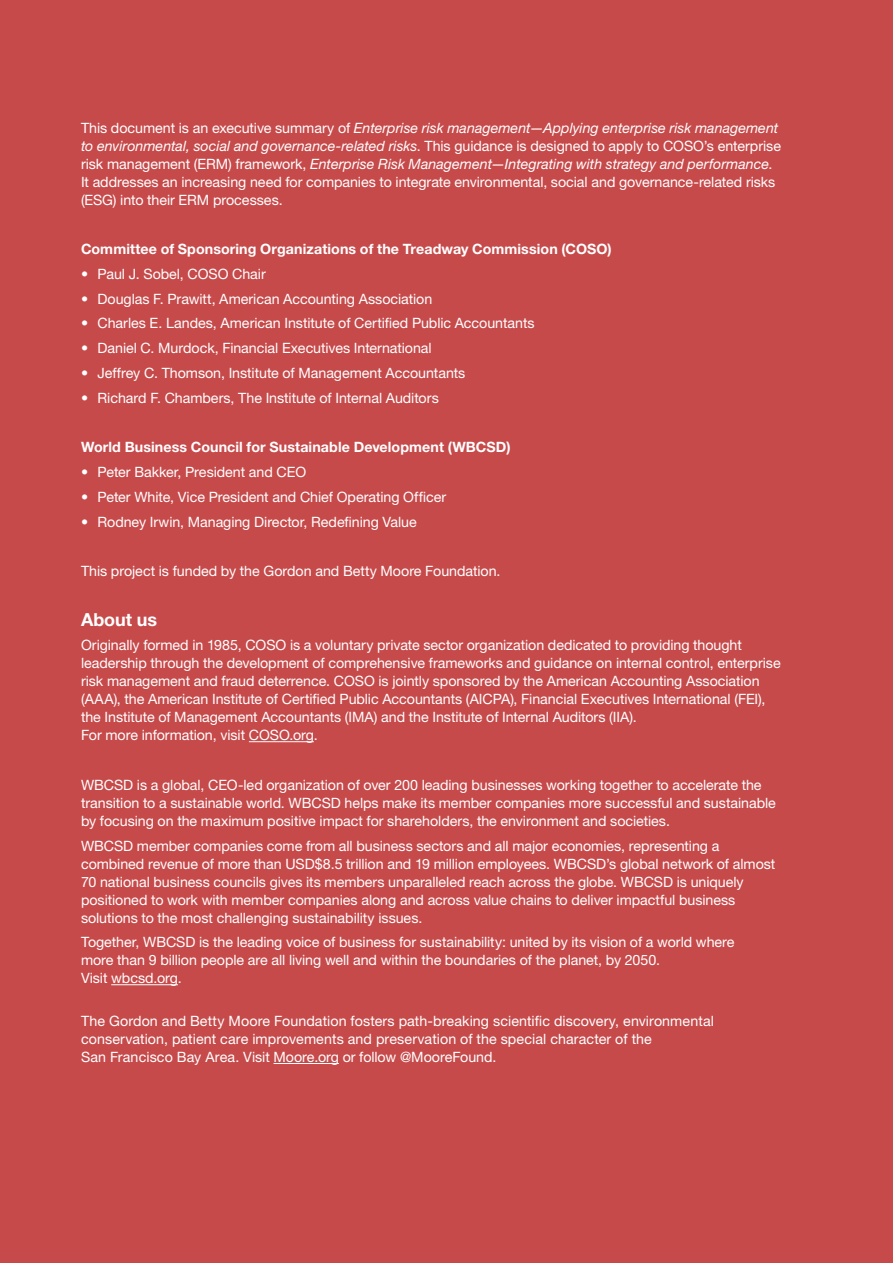
<style>
.page{position:relative;width:893px;height:1263px;background:#c74a4b}
.page>*{position:absolute;margin:0;border:0;box-sizing:border-box;transform-origin:0 0}
.t1{font:700 18px "Helvetica Neue LT";color:#fff}
.t2{font:14.25px/18px "Helvetica Neue LT";letter-spacing:-.005em;color:#fff}
.t3{font:700 14.25px "Helvetica Neue LT";letter-spacing:.005em;color:#fff}
.s1{font-style:italic}
</style>
<div class="page">
<hr style="left:249px;top:741px;width:65px;height:1px;background:#fff">
<hr style="left:111px;top:984px;width:67px;height:1px;background:#fff">
<hr style="left:274px;top:1063px;width:65px;height:1px;background:#fff">
<p class="t2" style="left:81px;top:118px;width:702px">This document is an executive summary of <span class="s1">Enterprise risk management—Applying enterprise risk management to environmental, social and governance-related risks</span>. This guidance is designed to apply to COSO’s enterprise risk management (ERM) framework, <span class="s1">Enterprise Risk Management—Integrating with strategy and performance</span>.<br>It addresses an increasing need for companies to integrate environmental, social and governance-related risks (ESG) into their ERM processes.</p>
<p class="t3" style="left:81px;top:240px;width:532px">Committee of Sponsoring Organizations of the Treadway Commission (COSO)</p>
<p class="t2" style="left:81px;top:265px;width:186px">• Paul J. Sobel, COSO Chair</p>
<p class="t2" style="left:81px;top:289px;width:353px">• Douglas F. Prawitt, American Accounting Association</p>
<p class="t2" style="left:81px;top:314px;width:455px">• Charles E. Landes, American Institute of Certified Public Accountants</p>
<p class="t2" style="left:81px;top:339px;width:352px">• Daniel C. Murdock, Financial Executives International</p>
<p class="t2" style="left:81px;top:364px;width:386px">• Jeffrey C. Thomson, Institute of Management Accountants</p>
<p class="t2" style="left:81px;top:388px;width:359px">• Richard F. Chambers, The Institute of Internal Auditors</p>
<p class="t3" style="left:81px;top:438px;width:431px">World Business Council for Sustainable Development (WBCSD)</p>
<p class="t2" style="left:81px;top:463px;width:227px">• Peter Bakker, President and CEO</p>
<p class="t2" style="left:81px;top:487px;width:367px">• Peter White, Vice President and Chief Operating Officer</p>
<p class="t2" style="left:81px;top:512px;width:337px">• Rodney Irwin, Managing Director, Redefining Value</p>
<p class="t2" style="left:81px;top:562px;width:421px">This project is funded by the Gordon and Betty Moore Foundation.</p>
<p class="t1" style="left:81px;top:608px;width:78px">About us</p>
<p class="t2" style="left:81px;top:636px;width:701px">Originally formed in 1985, COSO is a voluntary private sector organization dedicated to providing thought leadership through the development of comprehensive frameworks and guidance on internal control, enterprise risk management and fraud deterrence. COSO is jointly sponsored by the American Accounting Association (AAA), the American Institute of Certified Public Accountants (AICPA), Financial Executives International (FEI), the Institute of Management Accountants (IMA) and the Institute of Internal Auditors (IIA).<br>For more information, visit COSO.org.</p>
<p class="t2" style="left:81px;top:775px;width:696px">WBCSD is a global, CEO-led organization of over 200 leading businesses working together to accelerate the transition to a sustainable world. WBCSD helps make its member companies more successful and sustainable by focusing on the maximum positive impact for shareholders, the environment and societies.</p>
<p class="t2" style="left:81px;top:836px;width:696px">WBCSD member companies come from all business sectors and all major economies, representing a combined revenue of more than USD$8.5 trillion and 19 million employees. WBCSD’s global network of almost 70 national business councils gives its members unparalleled reach across the globe. WBCSD is uniquely positioned to work with member companies along and across value chains to deliver impactful business solutions to the most challenging sustainability issues.</p>
<p class="t2" style="left:81px;top:933px;width:655px">Together, WBCSD is the leading voice of business for sustainability: united by its vision of a world where more than 9 billion people are all living well and within the boundaries of the planet, by 2050.<br>Visit wbcsd.org.</p>
<p class="t2" style="left:81px;top:1012px;width:634px">The Gordon and Betty Moore Foundation fosters path-breaking scientific discovery, environmental conservation, patient care improvements and preservation of the special character of the<br>San Francisco Bay Area. Visit Moore.org or follow @MooreFound.</p>
</div>
